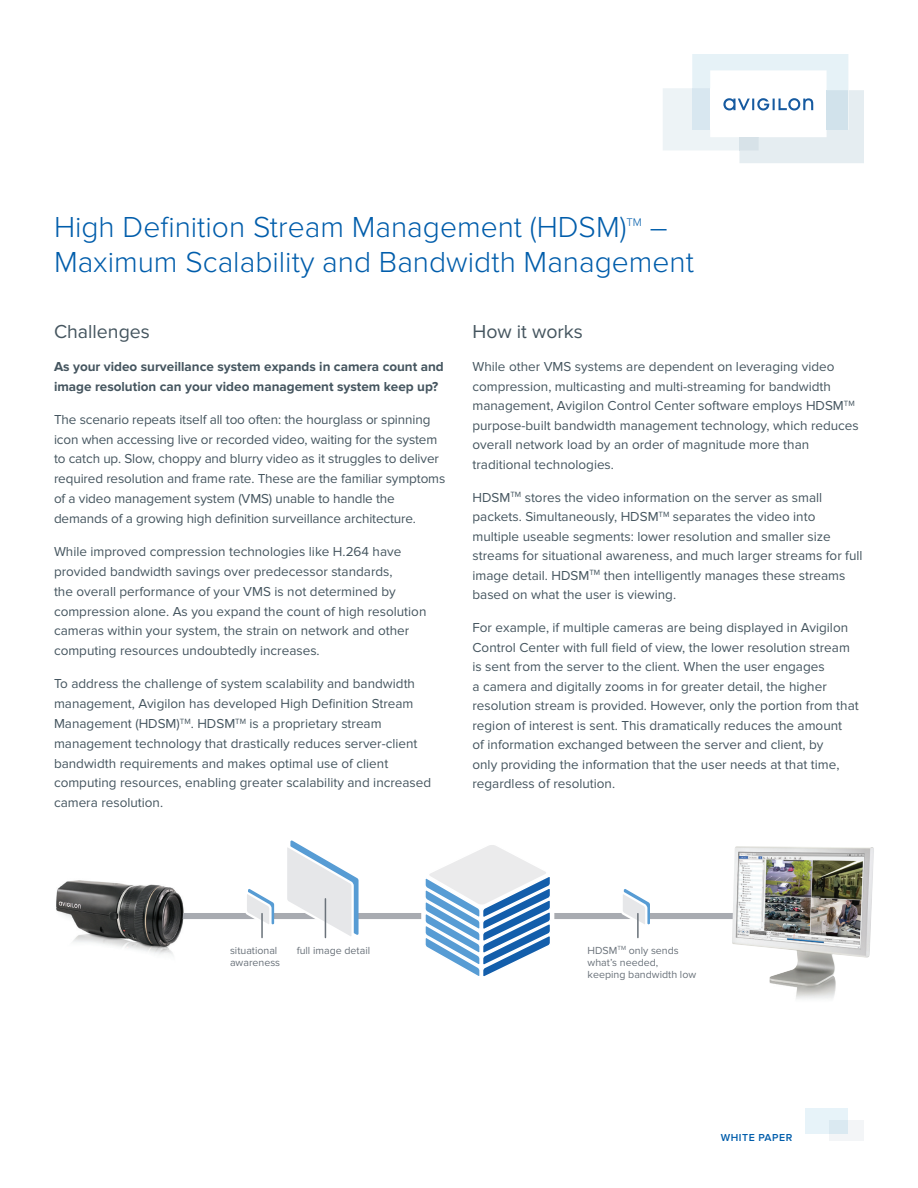
<style>
.page{position:relative;width:918px;height:1188px;background:#fff}
.page>*{position:absolute;margin:0;border:0;box-sizing:border-box;transform-origin:0 0}
.t1{font:300 30px/34.5px "Proxima Nova";color:#015dab}
.t2{font:19.5px "Proxima Nova";color:#45555f}
.t3{font:13.5px/19.5px "Proxima Nova";color:#45555f}
.t4{font:700 13.5px/19.5px "Proxima Nova";color:#45555f}
.t5{font:300 11.4px "Proxima Nova";color:#015dab}
.t6{font:10.65px/12.1px "Proxima Nova";color:#6a727a}
.t7{font:600 10.5px "Proxima Nova";letter-spacing:.05em;color:#015dab}
</style>
<div class="page">
<svg style="left:663px;top:54px;width:201px;height:109px"></svg>
<img style="left:56px;top:880px;width:128px;height:76px">
<div style="left:554px;top:913px;width:189px;height:6px;background:#a8abb1"></div>
<img style="left:732px;top:847px;width:142px;height:152px">
<div style="left:183px;top:913px;width:238px;height:6px;background:#a8abb1"></div>
<svg style="left:287px;top:841px;width:72px;height:98px"></svg>
<svg style="left:425px;top:845px;width:125px;height:131px"></svg>
<svg style="left:245px;top:889px;width:30px;height:36px"></svg>
<hr style="left:261px;top:914px;width:2px;height:24px;background:#6a727a">
<svg style="left:621px;top:889px;width:29px;height:36px"></svg>
<hr style="left:637px;top:914px;width:2px;height:24px;background:#6a727a">
<hr style="left:325px;top:899px;width:1px;height:39px;background:#6a727a">
<div style="left:829px;top:1121px;width:35px;height:20px;background:#f0f3f6"></div>
<div style="left:805px;top:1109px;width:43px;height:25px;background:linear-gradient(to right,#e9f5fa,#deecf4)"></div>
<p class="t1" style="left:54px;top:210px;width:574px">High Definition Stream Management (HDSM)</p>
<p class="t5" style="left:627px;top:216px;width:17px">TM</p>
<p class="t1" style="left:54px;top:210px;width:642px;text-indent:596px">–<br>Maximum Scalability and Bandwidth Management</p>
<p class="t2" style="left:54px;top:320px;width:97px">Challenges</p>
<p class="t4" style="left:54px;top:357px;width:391px">As your video surveillance system expands in camera count and image resolution can your video management system keep up?</p>
<p class="t3" style="left:54px;top:410px;width:393px">The scenario repeats itself all too often: the hourglass or spinning icon when accessing live or recorded video, waiting for the system to catch up. Slow, choppy and blurry video as it struggles to deliver required resolution and frame rate. These are the familiar symptoms of a video management system (VMS) unable to handle the demands of a growing high definition surveillance architecture.</p>
<p class="t3" style="left:54px;top:542px;width:374px">While improved compression technologies like H.264 have provided bandwidth savings over predecessor standards,<br>the overall performance of your VMS is not determined by compression alone. As you expand the count of high resolution cameras within your system, the strain on network and other computing resources undoubtedly increases.</p>
<p class="t3" style="left:54px;top:674px;width:379px">To address the challenge of system scalability and bandwidth management, Avigilon has developed High Definition Stream Management (HDSM)<sup>TM</sup>. HDSM<sup>TM</sup> is a proprietary stream management technology that drastically reduces server-client bandwidth requirements and makes optimal use of client computing resources, enabling greater scalability and increased camera resolution.</p>
<p class="t2" style="left:472px;top:320px;width:112px">How it works</p>
<p class="t3" style="left:472px;top:357px;width:388px">While other VMS systems are dependent on leveraging video compression, multicasting and multi-streaming for bandwidth management, Avigilon Control Center software employs HDSM<sup>TM </sup>purpose-built bandwidth management technology, which reduces overall network load by an order of magnitude more than traditional technologies.</p>
<p class="t3" style="left:472px;top:488px;width:392px">HDSM<sup>TM</sup> stores the video information on the server as small packets. Simultaneously, HDSM<sup>TM</sup> separates the video into multiple useable segments: lower resolution and smaller size streams for situational awareness, and much larger streams for full image detail. HDSM<sup>TM</sup> then intelligently manages these streams based on what the user is viewing.</p>
<p class="t3" style="left:472px;top:618px;width:388px">For example, if multiple cameras are being displayed in Avigilon Control Center with full field of view, the lower resolution stream is sent from the server to the client. When the user engages<br>a camera and digitally zooms in for greater detail, the higher resolution stream is provided. However, only the portion from that region of interest is sent. This dramatically reduces the amount<br>of information exchanged between the server and client, by<br>only providing the information that the user needs at that time, regardless of resolution.</p>
<p class="t6" style="left:230px;top:944px;width:49px">situational</p>
<p class="t6" style="left:297px;top:944px;width:75px">full image detail</p>
<p class="t6" style="left:230px;top:957px;width:52px">awareness</p>
<p class="t6" style="left:588px;top:944px;width:110px">HDSM<sup>TM</sup> only sends what’s needed, keeping bandwidth low</p>
<p class="t7" style="left:721px;top:1132px;width:73px">WHITE PAPER</p>
</div>
